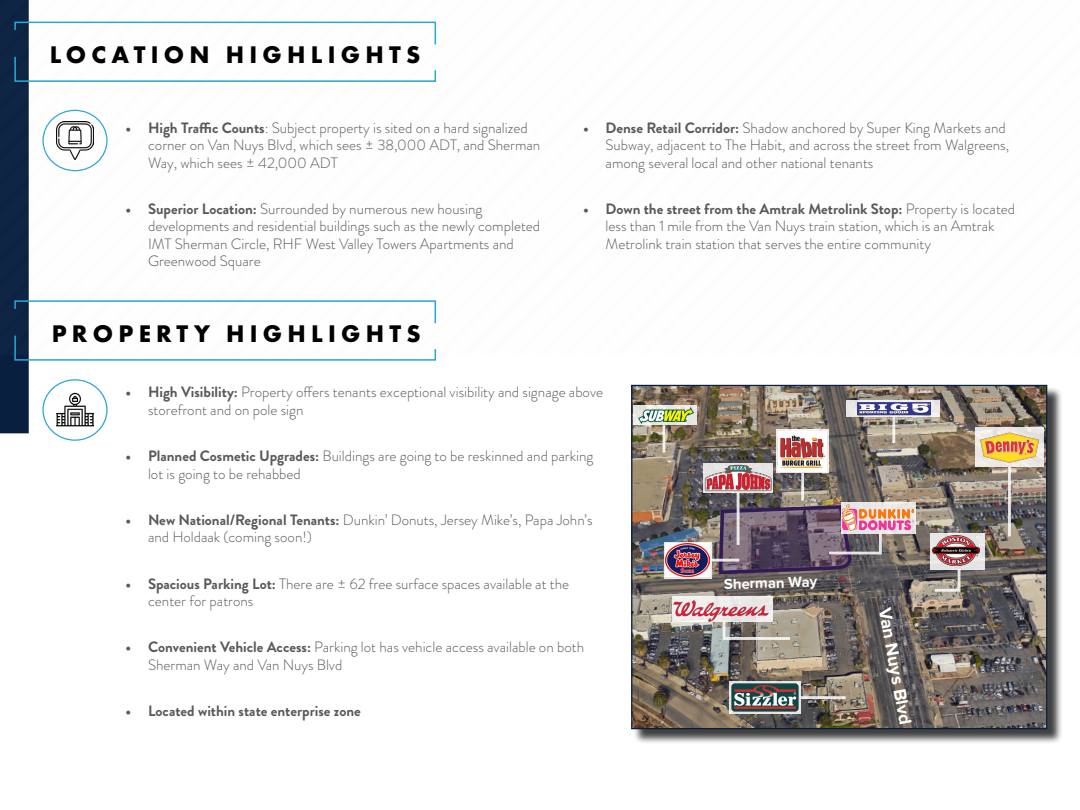
<style>
.page{position:relative;width:1080px;height:810px;background:#fff}
.page>*{position:absolute;margin:0;border:0;box-sizing:border-box;transform-origin:0 0}
.t1{font:700 25px "Futura PT";letter-spacing:.21em;color:#000}
.t2{font:700 18.12px "Proxima Nova";color:#fff}
.t3{font:300 15px/17.5px "Brandon Grotesque";color:#58595b}
.t4{font:700 15px "Brandon Grotesque";color:#58595b}
.t5{font:700 15px "Proxima Nova";color:#fff}
.s1{font-weight:700}
</style>
<div class="page">
<svg style="left:0;top:0;width:437px;height:433px"></svg>
<div style="left:633px;top:387px;width:430px;height:358px;background:#000;opacity:.75"></div>
<img style="left:633px;top:387px;width:412px;height:340px">
<div style="left:841px;top:502px;width:75px;height:31px;background:#ebe8e6"></div>
<svg style="left:794px;top:429px;width:35px;height:44px"></svg>
<svg style="left:633px;top:405px;width:63px;height:20px"></svg>
<svg style="left:930px;top:533px;width:54px;height:37px"></svg>
<div style="left:729px;top:682px;width:72px;height:32px;background:#e5e5e4"></div>
<svg style="left:975px;top:428px;width:69px;height:39px"></svg>
<svg style="left:847px;top:400px;width:93px;height:17px"></svg>
<img style="left:682px;top:429px;width:112px;height:112px">
<svg style="left:664px;top:542px;width:48px;height:37px"></svg>
<img style="left:666px;top:543px;width:43px;height:34px">
<svg style="left:723px;top:621px;width:67px;height:19px"></svg>
<svg style="left:717px;top:503px;width:165px;height:73px;background:#685a6b"></svg>
<hr style="left:801px;top:473px;width:3px;height:28px;background:#fff">
<hr style="left:737px;top:493px;width:3px;height:52px;background:#fff">
<svg style="left:935px;top:569px;width:25px;height:23px"></svg>
<hr style="left:663px;top:425px;width:2px;height:28px;background:#fff">
<hr style="left:712px;top:559px;width:27px;height:3px;background:#fff">
<hr style="left:801px;top:696px;width:45px;height:3px;background:#fff">
<hr style="left:892px;top:416px;width:3px;height:27px;background:#fff">
<hr style="left:1008px;top:467px;width:3px;height:69px;background:#fff">
<img style="left:933px;top:536px;width:47px;height:29px">
<img style="left:980px;top:432px;width:59px;height:30px">
<img style="left:858px;top:402px;width:72px;height:15px">
<img style="left:843px;top:505px;width:71px;height:25px">
<img style="left:639px;top:407px;width:54px;height:16px">
<img style="left:731px;top:683px;width:68px;height:29px">
<img style="left:670px;top:596px;width:103px;height:30px">
<img style="left:778px;top:431px;width:49px;height:40px">
<div style="left:631px;top:385px;width:416px;height:344px;border:1px solid #081f3f"></div>
<h1 class="t1" style="left:50px;top:39px;width:372px">LOCATION HIGHLIGHTS</h1>
<p class="t3" style="left:148px;top:119px;width:394px;text-indent:-22px"><span class="s1">• High Traffic Counts</span>: Subject property is sited on a hard signalized corner on Van Nuys Blvd, which sees ± 38,000 ADT, and Sherman<br>Way, which sees ± 42,000 ADT</p>
<p class="t3" style="left:148px;top:200px;width:394px;text-indent:-22px"><span class="s1">• Superior Location:</span> Surrounded by numerous new housing developments and residential buildings such as the newly completed IMT Sherman Circle, RHF West Valley Towers Apartments and Greenwood Square</p>
<h1 class="t1" style="left:52px;top:317px;width:371px">PROPERTY HIGHLIGHTS</h1>
<p class="t3" style="left:606px;top:119px;width:405px;text-indent:-22px"><span class="s1">• Dense Retail Corridor:</span> Shadow anchored by Super King Markets and<br>Subway, adjacent to The Habit, and across the street from Walgreens, among several local and other national tenants</p>
<p class="t3" style="left:606px;top:200px;width:411px;text-indent:-22px"><span class="s1">• Down the street from the Amtrak Metrolink Stop:</span> Property is located less than 1 mile from the Van Nuys train station, which is an Amtrak<br>Metrolink train station that serves the entire community</p>
<p class="t3" style="left:148px;top:384px;width:457px;text-indent:-22px"><span class="s1">• High Visibility:</span> Property offers tenants exceptional visibility and signage above storefront and on pole sign</p>
<p class="t3" style="left:148px;top:447px;width:447px;text-indent:-22px"><span class="s1">• Planned Cosmetic Upgrades:</span> Buildings are going to be reskinned and parking lot is going to be rehabbed</p>
<p class="t3" style="left:148px;top:511px;width:446px;text-indent:-22px"><span class="s1">• New National/Regional Tenants:</span> Dunkin’ Donuts, Jersey Mike’s, Papa John’s and Holdaak (coming soon!)</p>
<p class="t3" style="left:148px;top:575px;width:423px;text-indent:-22px"><span class="s1">• Spacious Parking Lot:</span> There are ± 62 free surface spaces available at the center for patrons</p>
<p class="t3" style="left:148px;top:639px;width:438px;text-indent:-22px"><span class="s1">• Convenient Vehicle Access:</span> Parking lot has vehicle access available on both<br>Sherman Way and Van Nuys Blvd</p>
<p class="t4" style="left:126px;top:701px;width:237px">• Located within state enterprise zone</p>
<p class="t5" style="left:724px;top:576px;width:95px;rotate:-2deg">Sherman Way</p>
<p class="t2" style="left:895px;top:606px;width:120px;rotate:80deg">Van Nuys Blvd</p>
</div>
